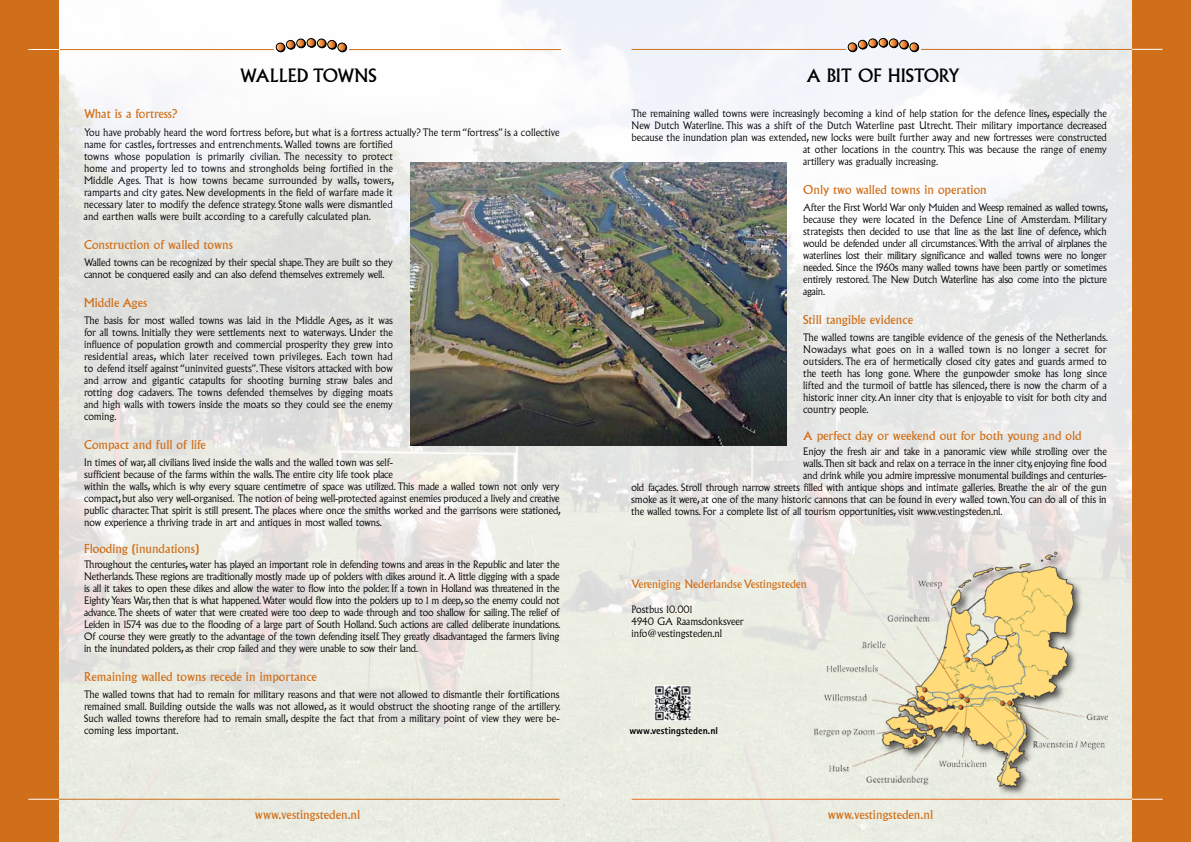
<style>
.page{position:relative;width:1191px;height:842px;background:#fff}
.page>*{position:absolute;margin:0;border:0;box-sizing:border-box;transform-origin:0 0}
.t1{font:18px "Albertus";color:#000}
.t2{font:12px "Albertus";color:#d06f1a}
.t3{font:11px "Albertus";color:#d06f1a}
.t4{font:300 10px/12px "Albertus";letter-spacing:-.01em;color:#000;text-align:justify}
.t5{font:300 10px/12px "Albertus";letter-spacing:.01em;color:#000}
.t6{font:800 10px "Rotis Sans Serif";color:#000}
</style>
<div class="page">
<img style="left:59px;top:0;width:1073px;height:842px">
<div style="left:0;top:0;width:59px;height:842px;background:#d06f1a"></div>
<hr style="left:28px;top:799px;width:531px;height:1px;background:#d06f1a">
<hr style="left:28px;top:799px;width:31px;height:1px;background:#fff">
<hr style="left:60px;top:49px;width:214px;height:1px;background:#d06f1a">
<hr style="left:349px;top:49px;width:212px;height:1px;background:#d06f1a">
<div style="left:276px;top:43px;width:9px;height:9px;border:1px solid #000;border-radius:50%"></div>
<div style="left:338px;top:43px;width:9px;height:9px;border:1px solid #000;border-radius:50%"></div>
<div style="left:307px;top:38px;width:8px;height:9px;border:1px solid #000;border-radius:50%"></div>
<svg style="left:276px;top:39px;width:70px;height:12px"></svg>
<hr style="left:28px;top:49px;width:31px;height:1px;background:#fff">
<div style="left:1132px;top:0;width:59px;height:842px;background:#d06f1a"></div>
<hr style="left:631px;top:799px;width:531px;height:1px;background:#e86d1f">
<hr style="left:1132px;top:799px;width:30px;height:1px;background:#fff">
<hr style="left:631px;top:49px;width:214px;height:1px;background:#d06f1a">
<hr style="left:921px;top:49px;width:211px;height:1px;background:#d06f1a">
<div style="left:848px;top:43px;width:9px;height:9px;border:1px solid #000;border-radius:50%"></div>
<div style="left:910px;top:43px;width:9px;height:9px;border:1px solid #000;border-radius:50%"></div>
<svg style="left:848px;top:38px;width:70px;height:13px"></svg>
<img style="left:410px;top:162px;width:376px;height:284px">
<img style="left:654px;top:685px;width:36px;height:36px">
<hr style="left:1131px;top:49px;width:31px;height:1px;background:#fff">
<img style="left:805px;top:541px;width:323px;height:256px">
<h1 class="t1" style="left:240px;top:65px;width:138px">WALLED TOWNS</h1>
<p class="t2" style="left:84px;top:107px;width:95px">What is a fortress?</p>
<p class="t5" style="left:84px;top:126px;width:477px">You have probably heard the word fortress before, but what is a fortress actually? The term “fortress” is a collective name for castles, fortresses and entrenchments. Walled towns are fortified<br>towns whose population is primarily civilian. The necessity to protect<br>home and property led to towns and strongholds being fortified in the<br>Middle Ages. That is how towns became surrounded by walls, towers,<br>ramparts and city gates. New developments in the field of warfare made it<br>necessary later to modify the defence strategy. Stone walls were dismantled<br>and earthen walls were built according to a carefully calculated plan.</p>
<p class="t2" style="left:84px;top:237px;width:150px">Construction of walled towns</p>
<p class="t4" style="left:84px;top:256px;width:310px">Walled towns can be recognized by their special shape.They are built so they cannot be conquered easily and can also defend themselves extremely well.</p>
<p class="t2" style="left:84px;top:295px;width:65px">Middle Ages</p>
<p class="t4" style="left:84px;top:315px;width:310px">The basis for most walled towns was laid in the Middle Ages, as it was for all towns. Initially they were settlements next to waterways. Under the influence of population growth and commercial prosperity they grew into residential areas, which later received town privileges. Each town had to defend itself against “uninvited guests”.These visitors attacked with bow and arrow and gigantic catapults for shooting burning straw bales and rotting dog cadavers. The towns defended themselves by digging moats and high walls with towers inside the moats so they could see the enemy coming.</p>
<p class="t2" style="left:84px;top:438px;width:123px">Compact and full of life</p>
<p class="t4" style="left:84px;top:457px;width:478px;text-align:left">In times of war, all civilians lived inside the walls and the walled town was self-<br>sufficient because of the farms within the walls.The entire city life took place<br>within the walls, which is why every square centimetre of space was utilized. This made a walled town not only very compact, but also very well-organised. The notion of being well-protected against enemies produced a lively and creative public character. That spirit is still present. The places where once the smiths worked and the garrisons were stationed, now experience a thriving trade in art and antiques in most walled towns.</p>
<p class="t2" style="left:84px;top:541px;width:116px">Flooding (inundations)</p>
<p class="t4" style="left:84px;top:558px;width:478px">Throughout the centuries, water has played an important role in defending towns and areas in the Republic and later the Netherlands.These regions are traditionally mostly made up of polders with dikes around it.A little digging with a spade is all it takes to open these dikes and allow the water to flow into the polder. If a town in Holland was threatened in the Eighty Years War, then that is what happened.Water would flow into the polders up to 1 m deep, so the enemy could not advance. The sheets of water that were created were too deep to wade through and too shallow for sailing. The relief of Leiden in 1574 was due to the flooding of a large part of South Holland. Such actions are called deliberate inundations.<br>Of course they were greatly to the advantage of the town defending itself.They greatly disadvantaged the farmers living in the inundated polders, as their crop failed and they were unable to sow their land.</p>
<p class="t2" style="left:84px;top:669px;width:234px">Remaining walled towns recede in importance</p>
<p class="t4" style="left:84px;top:688px;width:478px">The walled towns that had to remain for military reasons and that were not allowed to dismantle their fortifications remained small. Building outside the walls was not allowed, as it would obstruct the shooting range of the artillery.<br>Such walled towns therefore had to remain small, despite the fact that from a military point of view they were be&shy;coming less important.</p>
<h1 class="t1" style="left:806px;top:65px;width:154px">A BIT OF HISTORY</h1>
<p class="t4" style="left:631px;top:107px;width:477px">The remaining walled towns were increasingly becoming a kind of help station for the defence lines, especially the</p>
<p class="t4" style="left:631px;top:119px;width:477px">New Dutch Waterline. This was a shift of the Dutch Waterline past Utrecht. Their military importance decreased</p>
<p class="t4" style="left:631px;top:131px;width:477px">because the inundation plan was extended, new locks were built further away and new fortresses were constructed</p>
<p class="t4" style="left:803px;top:143px;width:305px">at other locations in the country. This was because the range of enemy</p>
<p class="t4" style="left:803px;top:155px;width:137px">artillery was gradually increasing.</p>
<p class="t2" style="left:803px;top:182px;width:185px">Only two walled towns in operation</p>
<p class="t4" style="left:803px;top:202px;width:306px">After the First World War only Muiden and Weesp remained as walled towns, because they were located in the Defence Line of Amsterdam. Military strategists then decided to use that line as the last line of defence, which would be defended under all circumstances. With the arrival of airplanes the waterlines lost their military significance and walled towns were no longer needed. Since the 1960s many walled towns have been partly or sometimes entirely restored. The New Dutch Waterline has also come into the picture again.</p>
<p class="t2" style="left:803px;top:312px;width:111px">Still tangible evidence</p>
<p class="t4" style="left:803px;top:332px;width:306px">The walled towns are tangible evidence of the genesis of the Netherlands.<br>Nowadays what goes on in a walled town is no longer a secret for outsiders. The era of hermetically closed city gates and guards armed to the teeth has long gone. Where the gunpowder smoke has long since lifted and the turmoil of battle has silenced, there is now the charm of a historic inner city.An inner city that is enjoyable to visit for both city and country people.</p>
<p class="t2" style="left:803px;top:428px;width:280px">A perfect day or weekend out for both young and old</p>
<p class="t4" style="left:803px;top:445px;width:305px">Enjoy the fresh air and take in a panoramic view while strolling over the</p>
<p class="t4" style="left:803px;top:457px;width:305px">walls.Then sit back and relax on a terrace in the inner city, enjoying fine food</p>
<p class="t4" style="left:803px;top:469px;width:305px">and drink while you admire impressive monumental buildings and centuries-</p>
<p class="t4" style="left:631px;top:481px;width:477px">old façades. Stroll through narrow streets filled with antique shops and intimate galleries. Breathe the air of the gun</p>
<p class="t4" style="left:631px;top:493px;width:477px">smoke as it were, at one of the many historic cannons that can be found in every walled town.You can do all of this in</p>
<p class="t4" style="left:631px;top:505px;width:373px">the walled towns. For a complete list of all tourism opportunities, visit www.vestingsteden.nl.</p>
<p class="t3" style="left:631px;top:577px;width:177px">Vereniging Nederlandse Vestingsteden</p>
<p class="t4" style="left:631px;top:604px;width:114px;text-align:left">Postbus 10.001<br>4940 GA Raamsdonksveer info@vestingsteden.nl</p>
<p class="t6" style="left:629px;top:724px;width:90px">www.vestingsteden.nl</p>
<p class="t2" style="left:255px;top:808px;width:107px">www.vestingsteden.nl</p>
<p class="t2" style="left:827px;top:808px;width:107px">www.vestingsteden.nl</p>
</div>
